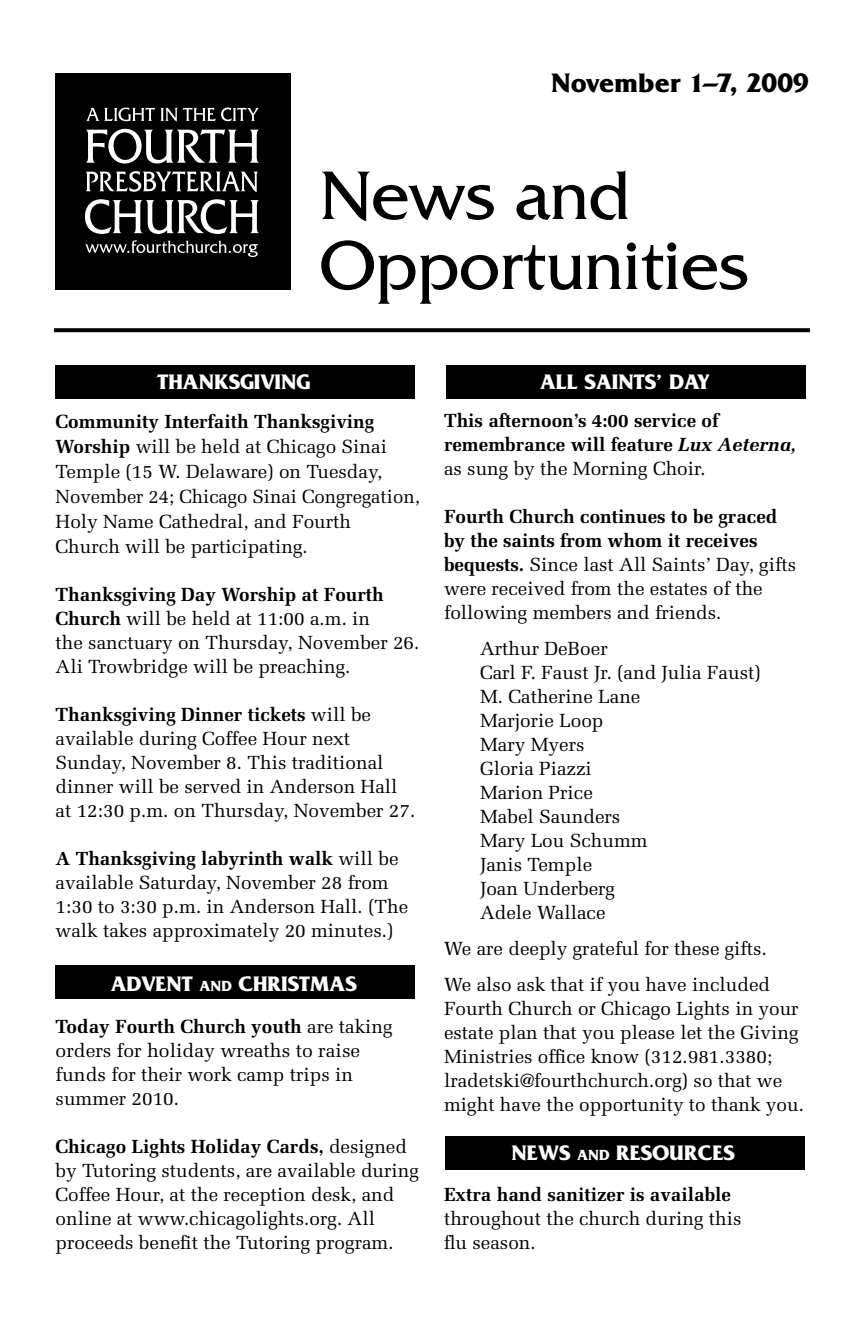
<style>
.page{position:relative;width:864px;height:1332px;background:#fff}
.page>*{position:absolute;margin:0;border:0;box-sizing:border-box;transform-origin:0 0}
.t1{font:72px/70px "Friz Quadrata Std";color:#000}
.t2{font:700 28px "Friz Quadrata Std";color:#000}
.t3{font:700 22px "Friz Quadrata Std";color:#fff}
.t4{font:19px/24px "Melior LT Std";color:#000}
.t5{font:700 19px/24px "Melior LT Std";color:#000}
.s1{font-weight:700}
.s2{font-size:15.4px}
.s3{font-style:italic}
.s4{font-weight:400}
</style>
<div class="page">
<div style="left:55px;top:73px;width:235px;height:216px;background:#000"></div>
<svg style="left:86px;top:129px;width:173px;height:35px"></svg>
<svg style="left:86px;top:171px;width:172px;height:21px"></svg>
<svg style="left:85px;top:199px;width:174px;height:35px"></svg>
<svg style="left:86px;top:108px;width:173px;height:14px;background:#444"></svg>
<svg style="left:85px;top:240px;width:173px;height:17px;background:#333"></svg>
<svg style="left:54px;top:328px;width:756px;height:4px;background:#0c0c0c"></svg>
<div style="left:447px;top:365px;width:359px;height:33px;background:#000"></div>
<div style="left:55px;top:365px;width:360px;height:33px;background:#000"></div>
<div style="left:55px;top:965px;width:360px;height:34px;background:#000"></div>
<div style="left:445px;top:1137px;width:359px;height:33px;background:#000"></div>
<h2 class="t2" style="left:551px;top:67px;width:259px">November 1–7, 2009</h2>
<h1 class="t1" style="left:320px;top:161px;width:431px">News and<br>Opportunities</h1>
<p class="t3" style="left:157px;top:369px;width:154px">THANKSGIVING</p>
<p class="t3" style="left:540px;top:369px;width:171px">ALL SAINTS’ DAY</p>
<p class="t4" style="left:56px;top:409px;width:366px;line-height:25px"><span class="s1">Community Interfaith Thanksgiving Worship</span> will be held at Chicago Sinai Temple (15 W. Delaware) on Tuesday, November 24; Chicago Sinai Congregation, Holy Name Cathedral, and Fourth Church will be participating.</p>
<p class="t4" style="left:56px;top:583px;width:365px"><span class="s1">Thanksgiving Day Worship at Fourth Church</span> will be held at 11:00 a.m. in<br>the sanctuary on Thursday, November 26.<br>Ali Trowbridge will be preaching.</p>
<p class="t4" style="left:56px;top:703px;width:361px"><span class="s1">Thanksgiving Dinner tickets</span> will be available during Coffee Hour next Sunday, November 8. This traditional dinner will be served in Anderson Hall at 12:30 p.m. on Thursday, November 27.</p>
<p class="t4" style="left:56px;top:847px;width:354px"><span class="s1">A Thanksgiving labyrinth walk</span> will be available Saturday, November 28 from 1:30 to 3:30 p.m. in Anderson Hall. (The walk takes approximately 20 minutes.)</p>
<p class="t3" style="left:111px;top:972px;width:101px">ADVENT <span class="s2">and</span></p>
<p class="t3" style="left:239px;top:972px;width:120px">CHRISTMAS</p>
<p class="t4" style="left:56px;top:1015px;width:339px"><span class="s1">Today Fourth Church youth</span> are taking orders for holiday wreaths to raise funds for their work camp trips in summer 2010.</p>
<p class="t4" style="left:56px;top:1135px;width:365px"><span class="s1">Chicago Lights Holiday Cards,</span> designed by Tutoring students, are available during Coffee Hour, at the reception desk, and online at www.chicagolights.org. All proceeds benefit the Tutoring program.</p>
<p class="t5" style="left:444px;top:408px;width:354px">This afternoon’s 4:00 service of remembrance will feature <span class="s3">Lux Aeterna, </span><span class="s4">as sung by the Morning Choir.</span></p>
<p class="t4" style="left:444px;top:505px;width:354px"><span class="s1">Fourth Church continues to be graced by the saints from whom it receives bequests.</span> Since last All Saints’ Day, gifts were received from the estates of the following members and friends.</p>
<p class="t4" style="left:480px;top:637px;width:282px">Arthur DeBoer<br>Carl F. Faust Jr. (and Julia Faust)<br>M. Catherine Lane<br>Marjorie Loop<br>Mary Myers<br>Gloria Piazzi<br>Marion Price<br>Mabel Saunders<br>Mary Lou Schumm<br>Janis Temple<br>Joan Underberg<br>Adele Wallace</p>
<p class="t4" style="left:444px;top:931px;width:328px;line-height:36px">We are deeply grateful for these gifts.<br>We also ask that if you have included</p>
<p class="t4" style="left:444px;top:997px;width:361px">Fourth Church or Chicago Lights in your estate plan that you please let the Giving Ministries office know (312.981.3380; lradetski@fourthchurch.org) so that we might have the opportunity to thank you.</p>
<p class="t3" style="left:512px;top:1141px;width:78px">NEWS <span class="s2">and</span></p>
<p class="t3" style="left:616px;top:1141px;width:120px">RESOURCES</p>
<p class="t5" style="left:444px;top:1182px;width:289px">Extra hand sanitizer is available</p>
<p class="t4" style="left:444px;top:1207px;width:299px">throughout the church during this flu season.</p>
</div>
